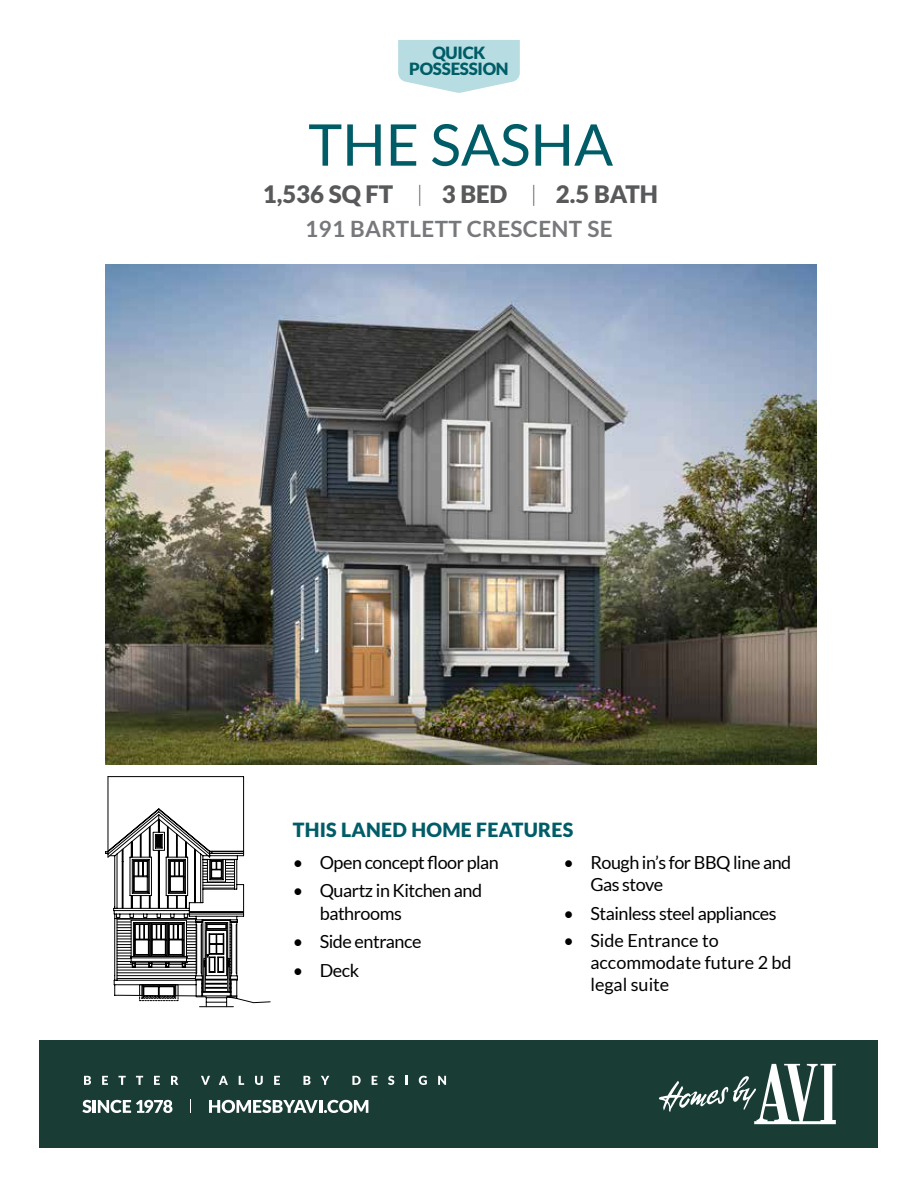
<style>
.page{position:relative;width:918px;height:1188px;background:#fff}
.page>*{position:absolute;margin:0;border:0;box-sizing:border-box;transform-origin:0 0}
.t1{font:57.6px "Lato";color:#005d67}
.t2{font:900 24px "Lato";color:#58595b}
.t3{font:700 22.5px "Lato";letter-spacing:.015em;color:#77787b}
.t4{font:900 19.5px "Lato";letter-spacing:.015em;color:#005d67}
.t5{font:18px/22.5px "Lato";letter-spacing:-.025em;color:#000}
.t6{font:18px/21.6px "Lato";color:#000}
.t7{font:900 16.8px/16.5px "Lato";letter-spacing:-.015em;color:#005d67;text-align:center}
.s1{font-weight:300;font-size:22.5px}
</style>
<div class="page">
<div style="left:40px;top:1040px;width:838px;height:108px;background:#193c35"></div>
<svg style="left:659px;top:1064px;width:177px;height:60px"></svg>
<svg style="left:84px;top:1076px;width:7px;height:9px"></svg>
<svg style="left:102px;top:1076px;width:6px;height:9px"></svg>
<svg style="left:119px;top:1076px;width:7px;height:9px"></svg>
<svg style="left:136px;top:1076px;width:7px;height:9px"></svg>
<svg style="left:154px;top:1076px;width:6px;height:9px"></svg>
<svg style="left:171px;top:1076px;width:7px;height:9px"></svg>
<svg style="left:201px;top:1076px;width:9px;height:9px"></svg>
<svg style="left:219px;top:1076px;width:9px;height:9px"></svg>
<svg style="left:239px;top:1076px;width:5px;height:9px"></svg>
<svg style="left:255px;top:1076px;width:8px;height:9px"></svg>
<svg style="left:274px;top:1076px;width:6px;height:9px"></svg>
<svg style="left:303px;top:1076px;width:8px;height:9px"></svg>
<svg style="left:321px;top:1076px;width:8px;height:9px"></svg>
<svg style="left:352px;top:1076px;width:9px;height:9px"></svg>
<svg style="left:372px;top:1076px;width:5px;height:9px"></svg>
<svg style="left:388px;top:1076px;width:6px;height:9px"></svg>
<svg style="left:406px;top:1076px;width:2px;height:9px"></svg>
<svg style="left:419px;top:1076px;width:8px;height:9px"></svg>
<svg style="left:438px;top:1076px;width:8px;height:9px"></svg>
<svg style="left:82px;top:1100px;width:90px;height:13px"></svg>
<svg style="left:209px;top:1100px;width:159px;height:13px"></svg>
<svg style="left:190px;top:1100px;width:1px;height:13px"></svg>
<svg style="left:398px;top:40px;width:122px;height:53px;background:#c0e1e5"></svg>
<img style="left:105px;top:265px;width:711px;height:500px">
<svg style="left:105px;top:776px;width:166px;height:231px"></svg>
<p class="t7" style="left:409px;top:44px;width:101px">QUICK<br>POSSESSION</p>
<h1 class="t1" style="left:308px;top:113px;width:306px">THE SASHA</h1>
<h2 class="t2" style="left:263px;top:180px;width:397px">1,536 SQ FT <span class="s1">|</span> 3 BED <span class="s1">|</span> 2.5 BATH</h2>
<p class="t3" style="left:305px;top:216px;width:309px">191 BARTLETT CRESCENT SE</p>
<p class="t4" style="left:293px;top:818px;width:282px">THIS LANED HOME FEATURES</p>
<p class="t5" style="left:293px;top:851px;width:208px">• Open concept floor plan</p>
<p class="t5" style="left:320px;top:879px;width:164px;text-indent:-27px">• Quartz in Kitchen and bathrooms</p>
<p class="t5" style="left:293px;top:930px;width:130px">• Side entrance</p>
<p class="t5" style="left:293px;top:959px;width:68px">• Deck</p>
<p class="t5" style="left:590px;top:851px;width:202px;text-indent:-27px">• Rough in’s for BBQ line and<br>Gas stove</p>
<p class="t5" style="left:563px;top:902px;width:215px">• Stainless steel appliances</p>
<p class="t6" style="left:590px;top:930px;width:203px;text-indent:-27px">• Side Entrance to accommodate future 2 bd legal suite</p>
</div>
